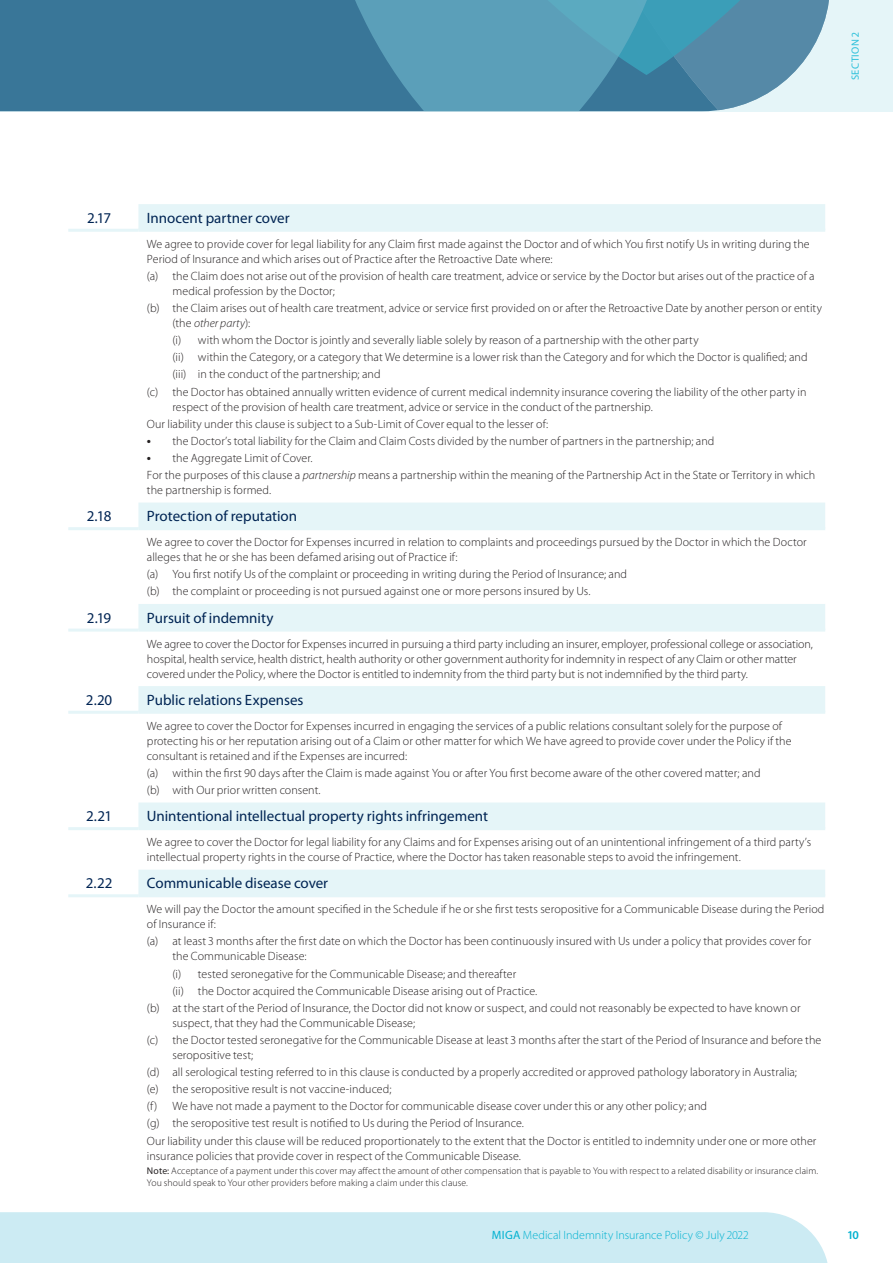
<style>
.page{position:relative;width:893px;height:1263px;background:#fff}
.page>*{position:absolute;margin:0;border:0;box-sizing:border-box;transform-origin:0 0}
.t1{font:15px "Myriad Pro";color:#002453}
.t2{font:300 12px/15px "Myriad Pro";letter-spacing:.005em;color:#231f20}
.t3{font:300 12px "Myriad Pro";letter-spacing:.005em;color:#00b1d0}
.t4{font:600 12px "Myriad Pro";color:#00b1d0}
.t5{font:10.5px "Myriad Pro";letter-spacing:.04em;color:#2cc0da}
.t6{font:300 9.75px/12px "Myriad Pro";letter-spacing:.01em;color:#231f20}
.s1{font-style:italic}
.s2{font-weight:600;font-size:13.5px}
.s3{font-weight:400}
</style>
<div class="page">
<div style="left:0;top:0;width:893px;height:111px;background:#e5f5f8"></div>
<div style="left:0;top:1212px;width:828px;height:51px;background:#ccebf3"></div>
<div style="left:0;top:0;width:296px;height:111px;background:#397698"></div>
<svg style="left:296px;top:0;width:533px;height:111px;background:#5696b1"></svg>
<svg style="left:138px;top:204px;width:687px;height:690px"></svg>
<hr style="left:68px;top:229px;width:70px;height:3px;background:#e5f5f8">
<hr style="left:138px;top:229px;width:687px;height:3px;background:#e5f5f8">
<hr style="left:68px;top:527px;width:70px;height:3px;background:#e5f5f8">
<hr style="left:138px;top:527px;width:687px;height:3px;background:#e5f5f8">
<hr style="left:68px;top:629px;width:70px;height:3px;background:#e5f5f8">
<hr style="left:138px;top:629px;width:687px;height:3px;background:#e5f5f8">
<hr style="left:68px;top:711px;width:70px;height:3px;background:#e5f5f8">
<hr style="left:138px;top:711px;width:687px;height:3px;background:#e5f5f8">
<hr style="left:68px;top:827px;width:70px;height:3px;background:#e5f5f8">
<hr style="left:138px;top:827px;width:687px;height:3px;background:#e5f5f8">
<hr style="left:68px;top:894px;width:70px;height:3px;background:#e5f5f8">
<hr style="left:138px;top:894px;width:687px;height:3px;background:#e5f5f8">
<p class="t5" style="left:849px;top:80px;width:49px;rotate:-90deg">SECTION 2</p>
<p class="t1" style="left:87px;top:209px;width:26px">2.17</p>
<p class="t1" style="left:147px;top:209px;width:144px">Innocent partner cover</p>
<p class="t2" style="left:147px;top:236px;width:664px">We agree to provide cover for legal liability for any Claim first made against the Doctor and of which You first notify Us in writing during the<br>Period of Insurance and which arises out of Practice after the Retroactive Date where:</p>
<p class="t2" style="left:172px;top:268px;width:644px;text-indent:-26px">(a) the Claim does not arise out of the provision of health care treatment, advice or service by the Doctor but arises out of the practice of a medical profession by the Doctor;</p>
<p class="t2" style="left:172px;top:300px;width:651px;text-indent:-26px">(b) the Claim arises out of health care treatment, advice or service first provided on or after the Retroactive Date by another person or entity (the <span class="s1">other party</span>):</p>
<p class="t2" style="left:172px;top:332px;width:528px">(i) with whom the Doctor is jointly and severally liable solely by reason of a partnership with the other party</p>
<p class="t2" style="left:172px;top:350px;width:637px">(ii) within the Category, or a category that We determine is a lower risk than the Category and for which the Doctor is qualified; and</p>
<p class="t2" style="left:172px;top:367px;width:210px">(iii) in the conduct of the partnership; and</p>
<p class="t2" style="left:147px;top:384px;width:661px">(c) the Doctor has obtained annually written evidence of current medical indemnity insurance covering the liability of the other party in</p>
<p class="t2" style="left:147px;top:398px;width:507px;line-height:17.1px;text-indent:26px">respect of the provision of health care treatment, advice or service in the conduct of the partnership.<br>Our liability under this clause is subject to a Sub-Limit of Cover equal to the lesser of:</p>
<p class="t2" style="left:147px;top:433px;width:569px"><span class="s2">•</span> the Doctor’s total liability for the Claim and Claim Costs divided by the number of partners in the partnership; and</p>
<p class="t2" style="left:147px;top:449px;width:670px;line-height:17.1px"><span class="s2">•</span> the Aggregate Limit of Cover.<br>For the purposes of this clause a <span class="s1">partnership</span> means a partnership within the meaning of the Partnership Act in the State or Territory in which</p>
<p class="t2" style="left:147px;top:482px;width:126px">the partnership is formed.</p>
<p class="t1" style="left:87px;top:507px;width:26px">2.18</p>
<p class="t1" style="left:147px;top:507px;width:152px">Protection of reputation</p>
<p class="t2" style="left:147px;top:535px;width:661px">We agree to cover the Doctor for Expenses incurred in relation to complaints and proceedings pursued by the Doctor in which the Doctor alleges that he or she has been defamed arising out of Practice if:</p>
<p class="t2" style="left:147px;top:566px;width:482px;line-height:17.1px">(a) You first notify Us of the complaint or proceeding in writing during the Period of Insurance; and (b) the complaint or proceeding is not pursued against one or more persons insured by Us.</p>
<p class="t1" style="left:87px;top:608px;width:26px">2.19</p>
<p class="t1" style="left:147px;top:608px;width:128px">Pursuit of indemnity</p>
<p class="t2" style="left:147px;top:636px;width:668px">We agree to cover the Doctor for Expenses incurred in pursuing a third party including an insurer, employer, professional college or association, hospital, health service, health district, health authority or other government authority for indemnity in respect of any Claim or other matter covered under the Policy, where the Doctor is entitled to indemnity from the third party but is not indemnified by the third party.</p>
<p class="t1" style="left:86px;top:690px;width:28px">2.20</p>
<p class="t1" style="left:147px;top:690px;width:158px">Public relations Expenses</p>
<p class="t2" style="left:147px;top:718px;width:646px">We agree to cover the Doctor for Expenses incurred in engaging the services of a public relations consultant solely for the purpose of protecting his or her reputation arising out of a Claim or other matter for which We have agreed to provide cover under the Policy if the consultant is retained and if the Expenses are incurred:</p>
<p class="t2" style="left:147px;top:764px;width:615px;line-height:17.1px">(a) within the first 90 days after the Claim is made against You or after You first become aware of the other covered matter; and (b) with Our prior written consent.</p>
<p class="t1" style="left:86px;top:807px;width:27px">2.21</p>
<p class="t1" style="left:147px;top:807px;width:343px">Unintentional intellectual property rights infringement</p>
<p class="t2" style="left:147px;top:834px;width:666px">We agree to cover the Doctor for legal liability for any Claims and for Expenses arising out of an unintentional infringement of a third party’s intellectual property rights in the course of Practice, where the Doctor has taken reasonable steps to avoid the infringement.</p>
<p class="t1" style="left:86px;top:874px;width:28px">2.22</p>
<p class="t1" style="left:147px;top:874px;width:183px">Communicable disease cover</p>
<p class="t2" style="left:147px;top:902px;width:679px">We will pay the Doctor the amount specified in the Schedule if he or she first tests seropositive for a Communicable Disease during the Period of Insurance if:</p>
<p class="t2" style="left:172px;top:934px;width:640px;text-indent:-26px">(a) at least 3 months after the first date on which the Doctor has been continuously insured with Us under a policy that provides cover for the Communicable Disease:</p>
<p class="t2" style="left:172px;top:966px;width:345px">(i) tested seronegative for the Communicable Disease; and thereafter</p>
<p class="t2" style="left:172px;top:983px;width:366px">(ii) the Doctor acquired the Communicable Disease arising out of Practice.</p>
<p class="t2" style="left:147px;top:1000px;width:655px">(b) at the start of the Period of Insurance, the Doctor did not know or suspect, and could not reasonably be expected to have known or</p>
<p class="t2" style="left:147px;top:1014px;width:676px;line-height:17.1px;text-indent:26px">suspect, that they had the Communicable Disease;<br>(c) the Doctor tested seronegative for the Communicable Disease at least 3 months after the start of the Period of Insurance and before the</p>
<p class="t2" style="left:147px;top:1046px;width:671px;line-height:17.1px;text-indent:26px">seropositive test;<br>(d) all serological testing referred to in this clause is conducted by a properly accredited or approved pathology laboratory in Australia;<br>(e) the seropositive result is not vaccine-induced;<br>(f) We have not made a payment to the Doctor for communicable disease cover under this or any other policy; and<br>(g) the seropositive test result is notified to Us during the Period of Insurance.<br>Our liability under this clause will be reduced proportionately to the extent that the Doctor is entitled to indemnity under one or more other</p>
<p class="t2" style="left:147px;top:1148px;width:376px">insurance policies that provide cover in respect of the Communicable Disease.</p>
<p class="t6" style="left:147px;top:1164px;width:673px"><span class="s3">Note:</span> Acceptance of a payment under this cover may affect the amount of other compensation that is payable to You with respect to a related disability or insurance claim.<br>You should speak to Your other providers before making a claim under this clause.</p>
<p class="t3" style="left:492px;top:1228px;width:258px"><span class="s3">MIGA</span> Medical Indemnity Insurance Policy © July 2022</p>
<p class="t4" style="left:848px;top:1227px;width:12px">10</p>
</div>
